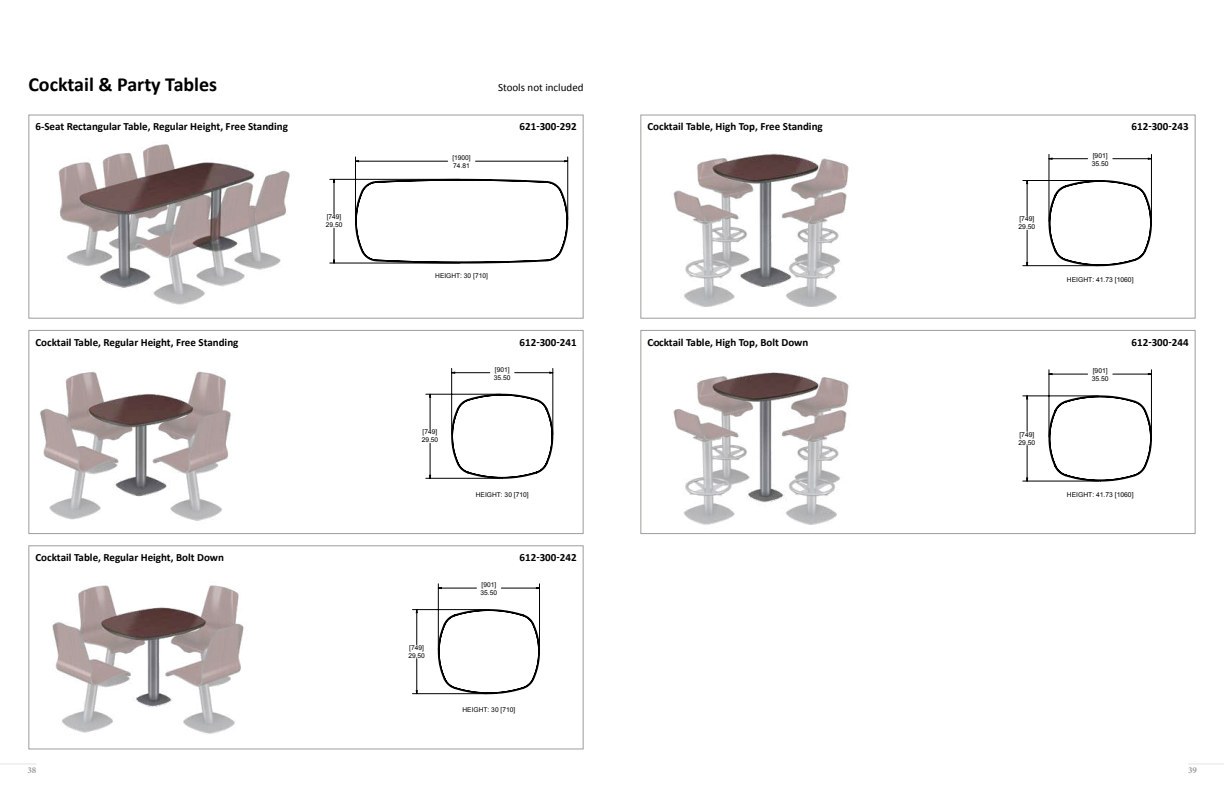
<style>
.page{position:relative;width:1224px;height:792px;background:#fff}
.page>*{position:absolute;margin:0;border:0;box-sizing:border-box;transform-origin:0 0}
.t1{font:700 20px "Calibri";color:#000}
.t2{font:700 11px "Calibri";color:#000}
.t3{font:11px "Calibri";color:#000}
.t4{font:700 9px "Minion Pro";color:#9d9d9c}
.t5{font:6.7px/8.1px "Arial";color:#000}
.t6{font:6.6px/7.9px "Arial";color:#000}
</style>
<div class="page">
<hr style="left:0;top:763px;width:36px;height:1px;background:#e3e3e3">
<hr style="left:1188px;top:763px;width:36px;height:1px;background:#e3e3e3">
<div style="left:28px;top:545px;width:556px;height:204px;border:1px solid #9d9d9c"></div>
<div style="left:28px;top:330px;width:556px;height:204px;border:1px solid #9d9d9c"></div>
<div style="left:640px;top:115px;width:556px;height:204px;border:1px solid #9d9d9c"></div>
<div style="left:640px;top:330px;width:556px;height:204px;border:1px solid #9d9d9c"></div>
<hr style="left:1023px;top:180px;width:75px;height:1px;background:#000">
<hr style="left:1023px;top:265px;width:75px;height:1px;background:#000">
<hr style="left:1049px;top:154px;width:1px;height:67px;background:#000">
<hr style="left:1151px;top:154px;width:1px;height:67px;background:#000">
<svg style="left:1026px;top:158px;width:126px;height:109px"></svg>
<hr style="left:1023px;top:396px;width:75px;height:1px;background:#000">
<hr style="left:1023px;top:481px;width:75px;height:1px;background:#000">
<hr style="left:1049px;top:370px;width:1px;height:67px;background:#000">
<hr style="left:1151px;top:370px;width:1px;height:67px;background:#000">
<svg style="left:1026px;top:373px;width:126px;height:109px"></svg>
<img style="left:673px;top:372px;width:176px;height:153px">
<img style="left:673px;top:153px;width:176px;height:153px">
<img style="left:52px;top:585px;width:192px;height:149px">
<hr style="left:412px;top:609px;width:75px;height:1px;background:#000">
<hr style="left:412px;top:693px;width:75px;height:1px;background:#000">
<hr style="left:438px;top:584px;width:1px;height:66px;background:#000">
<hr style="left:539px;top:584px;width:1px;height:66px;background:#000">
<svg style="left:416px;top:587px;width:124px;height:108px"></svg>
<hr style="left:426px;top:394px;width:75px;height:1px;background:#000">
<hr style="left:426px;top:478px;width:75px;height:1px;background:#000">
<hr style="left:451px;top:368px;width:1px;height:67px;background:#000">
<hr style="left:553px;top:368px;width:1px;height:67px;background:#000">
<svg style="left:429px;top:372px;width:125px;height:107px"></svg>
<img style="left:40px;top:371px;width:245px;height:163px">
<div style="left:28px;top:115px;width:556px;height:204px;border:1px solid #9d9d9c"></div>
<img style="left:58px;top:144px;width:232px;height:161px">
<hr style="left:355px;top:157px;width:1px;height:62px;background:#000">
<hr style="left:568px;top:157px;width:1px;height:62px;background:#000">
<hr style="left:330px;top:179px;width:130px;height:1px;background:#000">
<hr style="left:330px;top:263px;width:130px;height:1px;background:#000">
<svg style="left:333px;top:160px;width:236px;height:104px"></svg>
<h1 class="t1" style="left:28px;top:70px;width:190px">Cocktail &amp; Party Tables</h1>
<p class="t3" style="left:498px;top:80px;width:87px">Stools not included</p>
<p class="t2" style="left:35px;top:118px;width:254px">6-Seat Rectangular Table, Regular Height, Free Standing</p>
<p class="t2" style="left:520px;top:118px;width:58px">621-300-292</p>
<p class="t6" style="left:452px;top:154px;width:20px">[1900]<br>74.81</p>
<p class="t6" style="left:326px;top:213px;width:18px">[749]<br>29.50</p>
<p class="t6" style="left:435px;top:271px;width:54px">HEIGHT: 30 [710]</p>
<p class="t2" style="left:35px;top:335px;width:205px">Cocktail Table, Regular Height, Free Standing</p>
<p class="t2" style="left:520px;top:335px;width:58px">612-300-241</p>
<p class="t5" style="left:422px;top:428px;width:18px">[749]<br>29.50</p>
<p class="t5" style="left:494px;top:365px;width:18px">[901]<br>35.50</p>
<p class="t5" style="left:476px;top:490px;width:54px">HEIGHT: 30 [710]</p>
<p class="t2" style="left:35px;top:549px;width:190px">Cocktail Table, Regular Height, Bolt Down</p>
<p class="t2" style="left:520px;top:549px;width:58px">612-300-242</p>
<p class="t5" style="left:408px;top:643px;width:18px">[749]<br>29.50</p>
<p class="t5" style="left:481px;top:581px;width:18px">[901]<br>35.50</p>
<p class="t5" style="left:462px;top:706px;width:54px">HEIGHT: 30 [710]</p>
<p class="t2" style="left:647px;top:118px;width:177px">Cocktail Table, High Top, Free Standing</p>
<p class="t2" style="left:647px;top:335px;width:162px">Cocktail Table, High Top, Bolt Down</p>
<p class="t5" style="left:1019px;top:215px;width:18px">[749]<br>29.50</p>
<p class="t5" style="left:1019px;top:430px;width:18px">[749]<br>29.50</p>
<p class="t5" style="left:1092px;top:151px;width:18px">[901]<br>35.50</p>
<p class="t2" style="left:1132px;top:118px;width:58px">612-300-243</p>
<p class="t5" style="left:1067px;top:276px;width:68px">HEIGHT: 41.73 [1060]</p>
<p class="t5" style="left:1092px;top:367px;width:18px">[901]<br>35.50</p>
<p class="t2" style="left:1132px;top:335px;width:58px">612-300-244</p>
<p class="t5" style="left:1067px;top:491px;width:68px">HEIGHT: 41.73 [1060]</p>
<p class="t4" style="left:27px;top:764px;width:10px">38</p>
<p class="t4" style="left:1188px;top:764px;width:10px">39</p>
</div>
